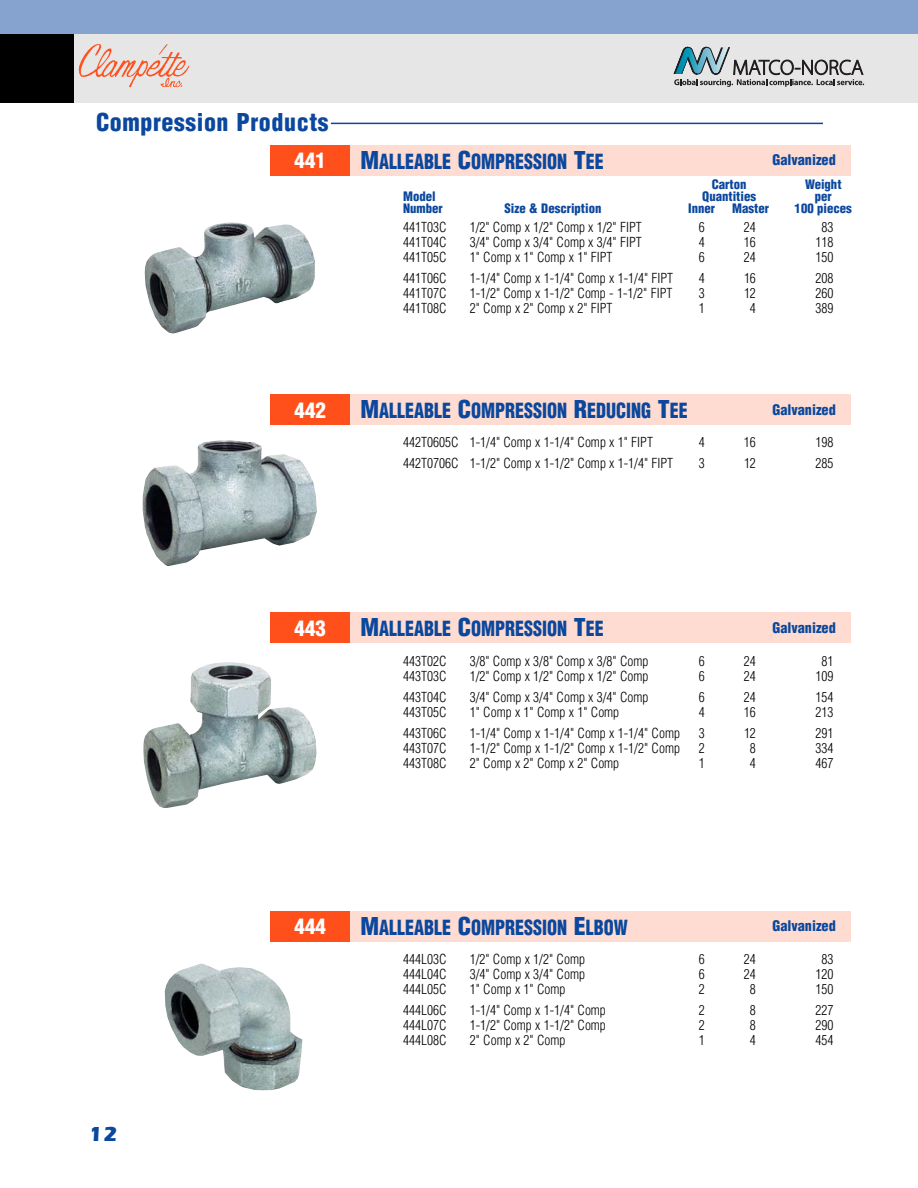
<style>
.page{position:relative;width:918px;height:1188px;background:#fff}
.page>*{position:absolute;margin:0;border:0;box-sizing:border-box;transform-origin:0 0}
.t1{font:900 condensed 24px "Helvetica";letter-spacing:.025em;color:#0b479d}
.t2{font:900 condensed 21px "Helvetica";color:#fff}
.t3{font:700 21px "Itc Eras";color:#0b479d}
.t4{font:900 condensed 20.4px "Helvetica";color:#0b479d;scale:.88 1}
.t5{font:900 condensed 14.25px "Helvetica";color:#0b479d}
.t6{font:300 condensed 13.5px "Helvetica";color:#000}
.t7{font:900 condensed 12.75px "Helvetica";color:#0b479d}
.s1{font-size:24px}
</style>
<div class="page">
<div style="left:0;top:32px;width:918px;height:71px;background:#e6e6e6"></div>
<svg style="left:673px;top:47px;width:191px;height:40px"></svg>
<img style="left:79px;top:43px;width:111px;height:45px">
<div style="left:0;top:34px;width:73px;height:69px;background:#000"></div>
<div style="left:0;top:0;width:918px;height:34px;background:#85a3ce"></div>
<hr style="left:331px;top:123px;width:492px;height:1px;background:#0b479d">
<img style="left:143px;top:662px;width:174px;height:146px">
<img style="left:165px;top:963px;width:137px;height:127px">
<img style="left:143px;top:440px;width:174px;height:126px">
<div style="left:350px;top:145px;width:500px;height:30px;background:#ffdcd1"></div>
<div style="left:271px;top:145px;width:79px;height:30px;background:#ff4f1a"></div>
<img style="left:145px;top:222px;width:170px;height:112px">
<div style="left:350px;top:395px;width:500px;height:30px;background:#ffdcd1"></div>
<div style="left:271px;top:395px;width:79px;height:30px;background:#ff4f1a"></div>
<div style="left:350px;top:613px;width:500px;height:30px;background:#ffdcd1"></div>
<div style="left:271px;top:613px;width:79px;height:30px;background:#ff4f1a"></div>
<div style="left:350px;top:911px;width:500px;height:30px;background:#ffdcd1"></div>
<div style="left:271px;top:911px;width:79px;height:30px;background:#ff4f1a"></div>
<h1 class="t1" style="left:96px;top:112px;width:234px">Compression Products</h1>
<h2 class="t2" style="left:295px;top:152px;width:33px">441</h2>
<h3 class="t4" style="left:361px;top:153px;width:278px"><span class="s1">M</span>ALLEABLE <span class="s1">C</span>OMPRESSION <span class="s1">T</span>EE</h3>
<p class="t5" style="left:773px;top:154px;width:65px">Galvanized</p>
<p class="t7" style="left:712px;top:180px;width:36px">Carton</p>
<p class="t7" style="left:805px;top:180px;width:38px">Weight</p>
<p class="t7" style="left:403px;top:192px;width:34px">Model</p>
<p class="t7" style="left:702px;top:192px;width:55px">Quantities</p>
<p class="t7" style="left:815px;top:192px;width:18px">per</p>
<p class="t7" style="left:403px;top:204px;width:41px">Number</p>
<p class="t7" style="left:505px;top:204px;width:98px">Size &amp; Description</p>
<p class="t7" style="left:688px;top:204px;width:28px">Inner</p>
<p class="t7" style="left:732px;top:204px;width:38px">Master</p>
<p class="t7" style="left:795px;top:204px;width:59px">100 pieces</p>
<p class="t6" style="left:403px;top:221px;width:45px">441T03C</p>
<p class="t6" style="left:470px;top:221px;width:174px">1/2" Comp x 1/2" Comp x 1/2" FIPT</p>
<p class="t6" style="left:699px;top:221px;width:7px">6</p>
<p class="t6" style="left:744px;top:221px;width:13px">24</p>
<p class="t6" style="left:822px;top:221px;width:13px">83</p>
<p class="t6" style="left:403px;top:236px;width:45px">441T04C</p>
<p class="t6" style="left:470px;top:236px;width:174px">3/4" Comp x 3/4" Comp x 3/4" FIPT</p>
<p class="t6" style="left:699px;top:236px;width:7px">4</p>
<p class="t6" style="left:744px;top:236px;width:13px">16</p>
<p class="t6" style="left:816px;top:236px;width:19px">118</p>
<p class="t6" style="left:403px;top:251px;width:45px">441T05C</p>
<p class="t6" style="left:470px;top:251px;width:144px">1" Comp x 1" Comp x 1" FIPT</p>
<p class="t6" style="left:699px;top:251px;width:7px">6</p>
<p class="t6" style="left:744px;top:251px;width:13px">24</p>
<p class="t6" style="left:816px;top:251px;width:19px">150</p>
<p class="t6" style="left:403px;top:272px;width:45px">441T06C</p>
<p class="t6" style="left:470px;top:272px;width:205px">1-1/4" Comp x 1-1/4" Comp x 1-1/4" FIPT</p>
<p class="t6" style="left:699px;top:272px;width:7px">4</p>
<p class="t6" style="left:744px;top:272px;width:13px">16</p>
<p class="t6" style="left:816px;top:272px;width:19px">208</p>
<p class="t6" style="left:403px;top:287px;width:45px">441T07C</p>
<p class="t6" style="left:470px;top:287px;width:204px">1-1/2" Comp x 1-1/2" Comp - 1-1/2" FIPT</p>
<p class="t6" style="left:699px;top:287px;width:7px">3</p>
<p class="t6" style="left:744px;top:287px;width:13px">12</p>
<p class="t6" style="left:816px;top:287px;width:19px">260</p>
<p class="t6" style="left:403px;top:302px;width:45px">441T08C</p>
<p class="t6" style="left:470px;top:302px;width:144px">2" Comp x 2" Comp x 2" FIPT</p>
<p class="t6" style="left:699px;top:302px;width:7px">1</p>
<p class="t6" style="left:750px;top:302px;width:7px">4</p>
<p class="t6" style="left:816px;top:302px;width:19px">389</p>
<h2 class="t2" style="left:295px;top:402px;width:33px">442</h2>
<h3 class="t4" style="left:361px;top:403px;width:373px"><span class="s1">M</span>ALLEABLE <span class="s1">C</span>OMPRESSION <span class="s1">R</span>EDUCING <span class="s1">T</span>EE</h3>
<p class="t5" style="left:773px;top:404px;width:65px">Galvanized</p>
<p class="t6" style="left:403px;top:437px;width:251px">442T0605C 1-1/4" Comp x 1-1/4" Comp x 1" FIPT</p>
<p class="t6" style="left:699px;top:437px;width:7px">4</p>
<p class="t6" style="left:744px;top:437px;width:13px">16</p>
<p class="t6" style="left:816px;top:437px;width:19px">198</p>
<p class="t6" style="left:403px;top:458px;width:272px">442T0706C 1-1/2" Comp x 1-1/2" Comp x 1-1/4" FIPT</p>
<p class="t6" style="left:699px;top:458px;width:7px">3</p>
<p class="t6" style="left:744px;top:458px;width:13px">12</p>
<p class="t6" style="left:816px;top:458px;width:19px">285</p>
<h2 class="t2" style="left:295px;top:620px;width:33px">443</h2>
<h3 class="t4" style="left:361px;top:621px;width:278px"><span class="s1">M</span>ALLEABLE <span class="s1">C</span>OMPRESSION <span class="s1">T</span>EE</h3>
<p class="t5" style="left:773px;top:622px;width:65px">Galvanized</p>
<p class="t6" style="left:403px;top:655px;width:45px">443T02C</p>
<p class="t6" style="left:470px;top:655px;width:180px">3/8" Comp x 3/8" Comp x 3/8" Comp</p>
<p class="t6" style="left:699px;top:655px;width:7px">6</p>
<p class="t6" style="left:744px;top:655px;width:13px">24</p>
<p class="t6" style="left:822px;top:655px;width:13px">81</p>
<p class="t6" style="left:403px;top:670px;width:45px">443T03C</p>
<p class="t6" style="left:470px;top:670px;width:180px">1/2" Comp x 1/2" Comp x 1/2" Comp</p>
<p class="t6" style="left:699px;top:670px;width:7px">6</p>
<p class="t6" style="left:744px;top:670px;width:13px">24</p>
<p class="t6" style="left:816px;top:670px;width:19px">109</p>
<p class="t6" style="left:403px;top:691px;width:45px">443T04C</p>
<p class="t6" style="left:470px;top:691px;width:180px">3/4" Comp x 3/4" Comp x 3/4" Comp</p>
<p class="t6" style="left:699px;top:691px;width:7px">6</p>
<p class="t6" style="left:744px;top:691px;width:13px">24</p>
<p class="t6" style="left:816px;top:691px;width:19px">154</p>
<p class="t6" style="left:403px;top:706px;width:45px">443T05C</p>
<p class="t6" style="left:470px;top:706px;width:151px">1" Comp x 1" Comp x 1" Comp</p>
<p class="t6" style="left:699px;top:706px;width:7px">4</p>
<p class="t6" style="left:744px;top:706px;width:13px">16</p>
<p class="t6" style="left:816px;top:706px;width:19px">213</p>
<p class="t6" style="left:403px;top:727px;width:45px">443T06C</p>
<p class="t6" style="left:470px;top:727px;width:212px">1-1/4" Comp x 1-1/4" Comp x 1-1/4" Comp</p>
<p class="t6" style="left:699px;top:727px;width:7px">3</p>
<p class="t6" style="left:744px;top:727px;width:13px">12</p>
<p class="t6" style="left:816px;top:727px;width:19px">291</p>
<p class="t6" style="left:403px;top:742px;width:45px">443T07C</p>
<p class="t6" style="left:470px;top:742px;width:212px">1-1/2" Comp x 1-1/2" Comp x 1-1/2" Comp</p>
<p class="t6" style="left:699px;top:742px;width:7px">2</p>
<p class="t6" style="left:750px;top:742px;width:7px">8</p>
<p class="t6" style="left:816px;top:742px;width:19px">334</p>
<p class="t6" style="left:403px;top:757px;width:45px">443T08C</p>
<p class="t6" style="left:470px;top:757px;width:151px">2" Comp x 2" Comp x 2" Comp</p>
<p class="t6" style="left:699px;top:757px;width:7px">1</p>
<p class="t6" style="left:750px;top:757px;width:7px">4</p>
<p class="t6" style="left:816px;top:757px;width:19px">467</p>
<h2 class="t3" style="left:89px;top:1127px;width:30px">12</h2>
<h2 class="t2" style="left:295px;top:918px;width:33px">444</h2>
<h3 class="t4" style="left:361px;top:919px;width:305px"><span class="s1">M</span>ALLEABLE <span class="s1">C</span>OMPRESSION <span class="s1">E</span>LBOW</h3>
<p class="t5" style="left:773px;top:920px;width:65px">Galvanized</p>
<p class="t6" style="left:403px;top:954px;width:45px">444L03C</p>
<p class="t6" style="left:470px;top:954px;width:117px">1/2" Comp x 1/2" Comp</p>
<p class="t6" style="left:699px;top:954px;width:7px">6</p>
<p class="t6" style="left:744px;top:954px;width:13px">24</p>
<p class="t6" style="left:822px;top:954px;width:13px">83</p>
<p class="t6" style="left:403px;top:969px;width:45px">444L04C</p>
<p class="t6" style="left:470px;top:969px;width:117px">3/4" Comp x 3/4" Comp</p>
<p class="t6" style="left:699px;top:969px;width:7px">6</p>
<p class="t6" style="left:744px;top:969px;width:13px">24</p>
<p class="t6" style="left:816px;top:969px;width:19px">120</p>
<p class="t6" style="left:403px;top:984px;width:45px">444L05C</p>
<p class="t6" style="left:470px;top:984px;width:97px">1" Comp x 1" Comp</p>
<p class="t6" style="left:699px;top:984px;width:7px">2</p>
<p class="t6" style="left:750px;top:984px;width:7px">8</p>
<p class="t6" style="left:816px;top:984px;width:19px">150</p>
<p class="t6" style="left:403px;top:1005px;width:45px">444L06C</p>
<p class="t6" style="left:470px;top:1005px;width:138px">1-1/4" Comp x 1-1/4" Comp</p>
<p class="t6" style="left:699px;top:1005px;width:7px">2</p>
<p class="t6" style="left:750px;top:1005px;width:7px">8</p>
<p class="t6" style="left:816px;top:1005px;width:19px">227</p>
<p class="t6" style="left:403px;top:1020px;width:45px">444L07C</p>
<p class="t6" style="left:470px;top:1020px;width:138px">1-1/2" Comp x 1-1/2" Comp</p>
<p class="t6" style="left:699px;top:1020px;width:7px">2</p>
<p class="t6" style="left:750px;top:1020px;width:7px">8</p>
<p class="t6" style="left:816px;top:1020px;width:19px">290</p>
<p class="t6" style="left:403px;top:1035px;width:45px">444L08C</p>
<p class="t6" style="left:470px;top:1035px;width:97px">2" Comp x 2" Comp</p>
<p class="t6" style="left:699px;top:1035px;width:7px">1</p>
<p class="t6" style="left:750px;top:1035px;width:7px">4</p>
<p class="t6" style="left:816px;top:1035px;width:19px">454</p>
</div>
